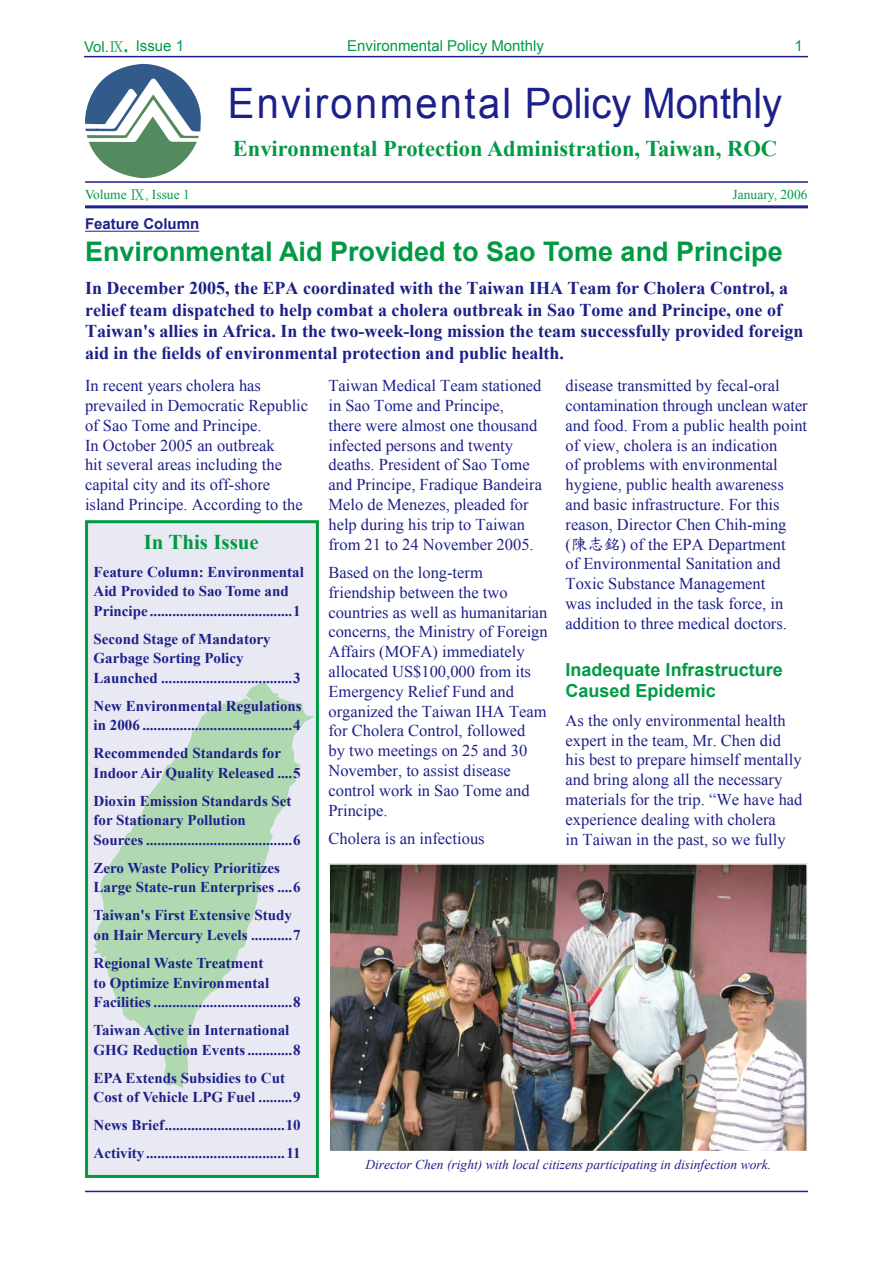
<style>
.page{position:relative;width:893px;height:1263px;background:#fff}
.page>*{position:absolute;margin:0;border:0;box-sizing:border-box;transform-origin:0 0}
.t1{font:42px "Arial";letter-spacing:.06em;color:#1d2088;scale:.95 1}
.t2{font:700 27px "Arial";color:#094}
.t3{font:700 22.5px "Times New Roman";color:#094}
.t4{font:700 21px "Times New Roman";color:#094}
.t5{font:700 18px/21.6px "Times New Roman";color:#1d2088}
.t6{font:700 18px/21.6px "Arial";color:#094}
.t7{font:16.5px/19.8px "Times New Roman";color:#1d2088}
.t8{font:700 15px/19.5px "Times New Roman";color:#1d2088}
.t9{font:15px "Arial";color:#094}
.t10{font:700 15px "Arial";color:#1d2088}
.t11{font:italic 13.5px "Times New Roman";color:#1d2088}
.t12{font:13.5px "Times New Roman";color:#094}
.s1{font-family:"DF Kai Shu SB Estd BF"}
.s2{font-family:"DF Ming UB HK BF"}
.s3{font-family:"Ming Li U";font-size:15px}
</style>
<div class="page">
<hr style="left:84px;top:56px;width:724px;height:1px;background:#1d2088">
<hr style="left:85px;top:1191px;width:723px;height:1px;background:#1d2088">
<svg style="left:85px;top:64px;width:116px;height:114px"></svg>
<div style="left:87px;top:522px;width:230px;height:654px;background:#e8e9f3"></div>
<div style="left:85px;top:520px;width:234px;height:658px;border:3px solid #094"></div>
<svg style="left:94px;top:683px;width:221px;height:405px"></svg>
<hr style="left:85px;top:231px;width:114px;height:1px;background:#1d2088">
<hr style="left:85px;top:205px;width:723px;height:3px;background:#1d2088">
<hr style="left:85px;top:181px;width:723px;height:2px;background:#1d2088">
<img style="left:331px;top:866px;width:474px;height:283px">
<div style="left:328px;top:863px;width:480px;height:289px;border:2px solid #fff"></div>
<p class="t9" style="left:84px;top:36px;width:102px">Vol.<span class="s1">Ⅸ</span><span class="s2">,</span> Issue 1</p>
<p class="t9" style="left:347px;top:36px;width:198px">Environmental Policy Monthly</p>
<h1 class="t1" style="left:228px;top:76px;width:585px">Environmental Policy Monthly</h1>
<h3 class="t3" style="left:233px;top:132px;width:546px">Environmental Protection Administration, Taiwan, ROC</h3>
<p class="t12" style="left:85px;top:185px;width:106px">Volume <span class="s3">Ⅸ</span>, Issue 1</p>
<p class="t12" style="left:733px;top:185px;width:76px">January, 2006</p>
<p class="t10" style="left:85px;top:214px;width:116px">Feature Column</p>
<h2 class="t2" style="left:85px;top:234px;width:699px">Environmental Aid Provided to Sao Tome and Principe</h2>
<p class="t5" style="left:85px;top:277px;width:720px">In December 2005, the EPA coordinated with the Taiwan IHA Team for Cholera Control, a relief team dispatched to help combat a cholera outbreak in Sao Tome and Principe, one of Taiwan's allies in Africa. In the two-week-long mission the team successfully provided foreign aid in the fields of environmental protection and public health.</p>
<p class="t7" style="left:85px;top:375px;width:225px">In recent years cholera has prevailed in Democratic Republic of Sao Tome and Principe.<br>In October 2005 an outbreak<br>hit several areas including the capital city and its off-shore island Principe. According to the</p>
<p class="t7" style="left:328px;top:375px;width:215px">Taiwan Medical Team stationed in Sao Tome and Principe,<br>there were almost one thousand infected persons and twenty deaths. President of Sao Tome and Principe, Fradique Bandeira<br>Melo de Menezes, pleaded for help during his trip to Taiwan from 21 to 24 November 2005.</p>
<p class="t7" style="left:328px;top:562px;width:221px">Based on the long-term friendship between the two countries as well as humanitarian concerns, the Ministry of Foreign<br>Affairs (MOFA) immediately allocated US$100,000 from its<br>Emergency Relief Fund and organized the Taiwan IHA Team for Cholera Control, followed<br>by two meetings on 25 and 30<br>November, to assist disease control work in Sao Tome and<br>Principe.</p>
<p class="t7" style="left:328px;top:828px;width:158px">Cholera is an infectious</p>
<p class="t7" style="left:566px;top:375px;width:244px">disease transmitted by fecal-oral contamination through unclean water and food. From a public health point of view, cholera is an indication<br>of problems with environmental hygiene, public health awareness and basic infrastructure. For this reason, Director Chen Chih-ming<br>(<span class="s1">陳志銘</span>) of the EPA Department<br>of Environmental Sanitation and Toxic Substance Management<br>was included in the task force, in addition to three medical doctors.</p>
<p class="t6" style="left:566px;top:659px;width:219px">Inadequate Infrastructure<br>Caused Epidemic</p>
<p class="t7" style="left:566px;top:710px;width:238px">As the only environmental health expert in the team, Mr. Chen did his best to prepare himself mentally and bring along all the necessary materials for the trip. “We have had experience dealing with cholera<br>in Taiwan in the past, so we fully</p>
<p class="t4" style="left:144px;top:528px;width:117px">In This Issue</p>
<p class="t8" style="left:94px;top:561px;width:212px">Feature Column: Environmental<br>Aid Provided to Sao Tome and<br>Principe ......................................1</p>
<p class="t8" style="left:94px;top:628px;width:209px">Second Stage of Mandatory<br>Garbage Sorting Policy<br>Launched ...................................3</p>
<p class="t8" style="left:94px;top:696px;width:210px">New Environmental Regulations in 2006 ........................................4</p>
<p class="t8" style="left:94px;top:743px;width:209px">Recommended Standards for<br>Indoor Air Quality Released ....5</p>
<p class="t8" style="left:94px;top:791px;width:209px">Dioxin Emission Standards Set for Stationary Pollution<br>Sources .......................................6</p>
<p class="t8" style="left:94px;top:858px;width:209px">Zero Waste Policy Prioritizes<br>Large State-run Enterprises ....6</p>
<p class="t8" style="left:94px;top:905px;width:209px">Taiwan's First Extensive Study on Hair Mercury Levels ...........7</p>
<p class="t8" style="left:94px;top:953px;width:209px">Regional Waste Treatment<br>to Optimize Environmental<br>Facilities .....................................8</p>
<p class="t8" style="left:94px;top:1020px;width:209px">Taiwan Active in International<br>GHG Reduction Events............8</p>
<p class="t8" style="left:94px;top:1067px;width:209px">EPA Extends Subsidies to Cut<br>Cost of Vehicle LPG Fuel .........9</p>
<p class="t8" style="left:94px;top:1111px;width:209px;line-height:28px">News Brief................................10<br>Activity.....................................11</p>
<p class="t11" style="left:365px;top:1155px;width:407px">Director Chen (right) with local citizens participating in disinfection work.</p>
</div>
